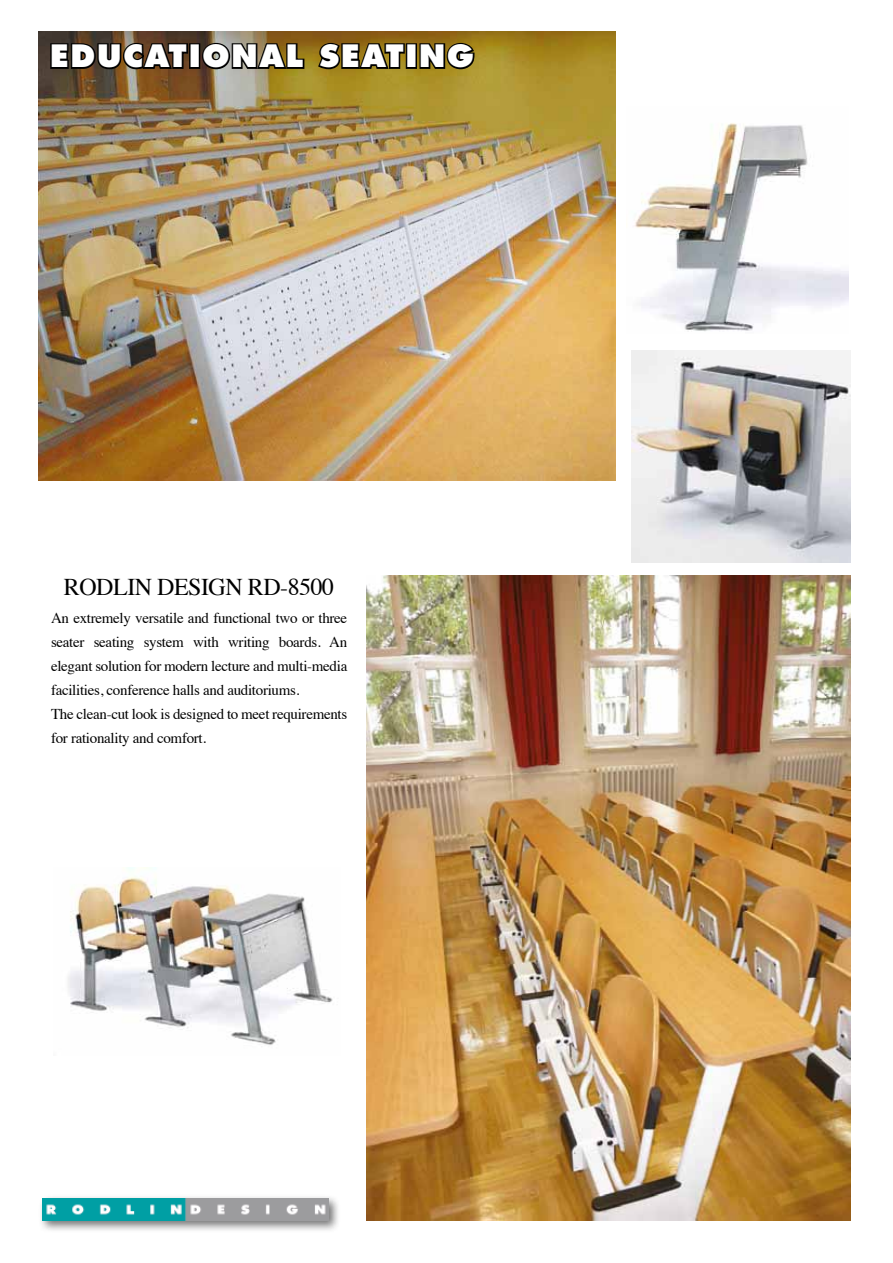
<style>
.page{position:relative;width:893px;height:1263px;background:#fff}
.page>*{position:absolute;margin:0;border:0;box-sizing:border-box;transform-origin:0 0}
.t1{font:800 30px "Futura Std";letter-spacing:.06em;color:#fff}
.t2{font:24px "Times";letter-spacing:-.02em;color:#000}
.t3{font:15px/24px "Times";letter-spacing:-.02em;color:#000}
</style>
<div class="page">
<img style="left:39px;top:31px;width:577px;height:450px">
<img style="left:634px;top:123px;width:214px;height:208px">
<svg style="left:49px;top:41px;width:141px;height:30px"></svg>
<div style="left:189px;top:43px;width:11px;height:26px;border:3px solid #000"></div>
<svg style="left:201px;top:41px;width:105px;height:30px"></svg>
<svg style="left:316px;top:41px;width:90px;height:30px"></svg>
<div style="left:406px;top:43px;width:11px;height:26px;border:3px solid #000"></div>
<svg style="left:418px;top:41px;width:59px;height:30px"></svg>
<img style="left:367px;top:575px;width:483px;height:645px">
<div style="left:39px;top:1194px;width:302px;height:39px;background:#000;opacity:.55"></div>
<img style="left:43px;top:1198px;width:285px;height:22px">
<img style="left:632px;top:350px;width:218px;height:212px">
<img style="left:68px;top:867px;width:265px;height:178px">
<h1 class="t1" style="left:50px;top:37px;width:425px">EDUCATIONAL SEATING</h1>
<h2 class="t2" style="left:64px;top:564px;width:272px">RODLIN DESIGN RD-8500</h2>
<p class="t3" style="left:51px;top:605px;width:298px">An extremely versatile and functional two or three seater seating system with writing boards. An elegant solution for modern lecture and multi-media facilities, conference halls and auditoriums.<br>The clean-cut look is designed to meet requirements for rationality and comfort.</p>
</div>
